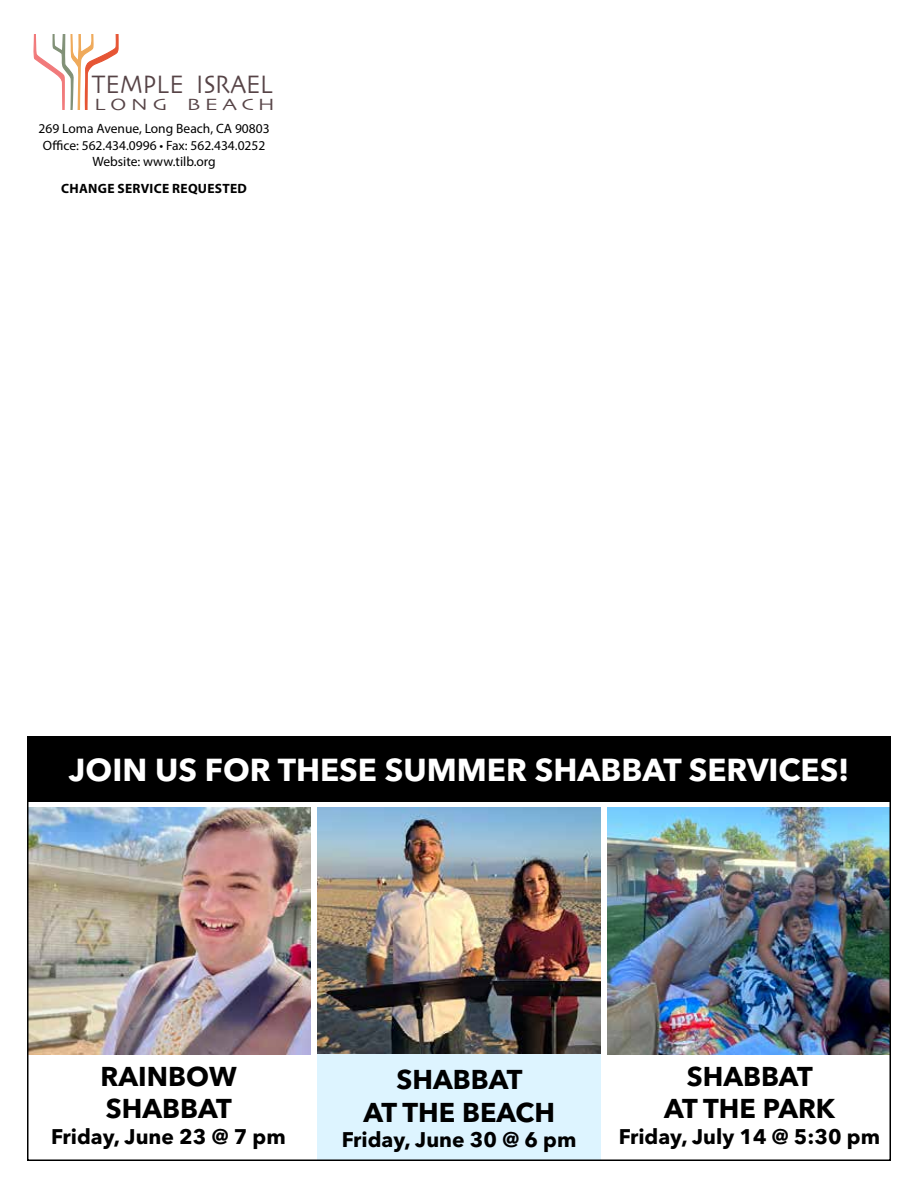
<style>
.page{position:relative;width:918px;height:1188px;background:#fff}
.page>*{position:absolute;margin:0;border:0;box-sizing:border-box;transform-origin:0 0}
.t1{font:700 31.5px "Avenir Next LT Pro";color:#fff}
.t2{font:700 27px/32.4px "Avenir Next LT Pro";color:#000;text-align:center}
.t3{font:26.4px "Skia";letter-spacing:.01em;color:#564346;scale:.9 1}
.t4{font:700 21px "Avenir Next LT Pro";color:#000}
.t5{font:17.1px "Skia";letter-spacing:.19em;color:#564346;scale:1.28 1}
.t6{font:13.5px/16.2px "Myriad Pro";color:#000;text-align:center}
.t7{font:700 13.5px "Myriad Pro";letter-spacing:.02em;color:#000}
</style>
<div class="page">
<svg style="left:33px;top:35px;width:86px;height:75px"></svg>
<div style="left:27px;top:736px;width:864px;height:66px;background:#000"></div>
<img style="left:30px;top:808px;width:280px;height:246px">
<img style="left:317px;top:808px;width:284px;height:246px">
<img style="left:608px;top:808px;width:280px;height:246px">
<div style="left:318px;top:1054px;width:283px;height:107px;background:#ddf4ff"></div>
<div style="left:27px;top:736px;width:864px;height:425px;border:2px solid #000"></div>
<h3 class="t3" style="left:92px;top:69px;width:203px">TEMPLE ISRAEL</h3>
<p class="t5" style="left:94px;top:94px;width:143px">LONG BEACH</p>
<p class="t6" style="left:39px;top:121px;width:233px">269 Loma Avenue, Long Beach, CA 90803<br>Office: 562.434.0996 • Fax: 562.434.0252<br>Website: www.tilb.org</p>
<p class="t7" style="left:61px;top:180px;width:187px">CHANGE SERVICE REQUESTED</p>
<h1 class="t1" style="left:69px;top:751px;width:782px">JOIN US FOR THESE SUMMER SHABBAT SERVICES!</h1>
<h2 class="t2" style="left:101px;top:1060px;width:138px;text-align:left">RAINBOW<br>SHABBAT</h2>
<h3 class="t4" style="left:51px;top:1123px;width:236px">Friday, June 23 @ 7 pm</h3>
<h2 class="t2" style="left:363px;top:1063px;width:193px">SHABBAT<br>AT THE BEACH</h2>
<h3 class="t4" style="left:342px;top:1126px;width:236px">Friday, June 30 @ 6 pm</h3>
<h2 class="t2" style="left:664px;top:1060px;width:173px">SHABBAT<br>AT THE PARK</h2>
<h3 class="t4" style="left:619px;top:1123px;width:263px">Friday, July 14 @ 5:30 pm</h3>
</div>
